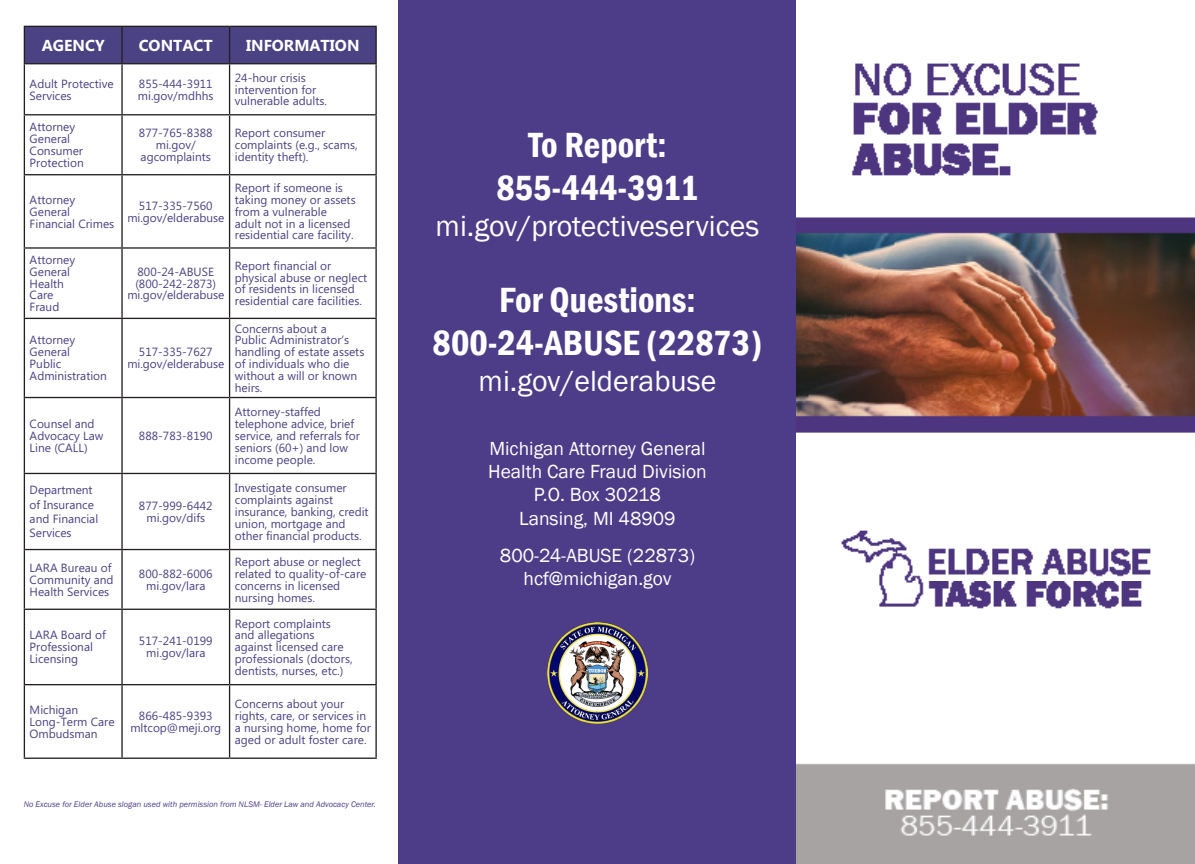
<style>
.page{position:relative;width:1195px;height:864px;background:#fff}
.page>*{position:absolute;margin:0;border:0;box-sizing:border-box;transform-origin:0 0}
.t1{font:600 condensed 36px "Franklin Gothic";color:#fff}
.t2{font:30px "Franklin Gothic";color:#fff}
.t3{font:19.5px/23.4px "Franklin Gothic";color:#fff;text-align:center}
.t4{font:700 15.9px "Microsoft Phags Pa";color:#fff}
.t5{font:11.85px/11.9px "Microsoft Phags Pa";color:#4b4283}
.t6{font:italic 8.25px "Franklin Gothic";color:#4d3d89}
</style>
<div class="page">
<div style="left:398px;top:0;width:398px;height:864px;background:#4d3d88"></div>
<div style="left:25px;top:27px;width:350px;height:36px;background:#4b4283"></div>
<hr style="left:24px;top:26px;width:98px;height:1px;background:#231f20">
<hr style="left:24px;top:27px;width:1px;height:36px;background:#231f20">
<hr style="left:122px;top:26px;width:108px;height:1px;background:#231f20">
<hr style="left:121px;top:27px;width:2px;height:36px;background:#231f20">
<hr style="left:230px;top:26px;width:147px;height:1px;background:#231f20">
<hr style="left:229px;top:27px;width:1px;height:36px;background:#231f20">
<hr style="left:375px;top:27px;width:2px;height:36px;background:#231f20">
<hr style="left:24px;top:63px;width:98px;height:1px;background:#231f20">
<hr style="left:24px;top:64px;width:1px;height:50px;background:#231f20">
<hr style="left:122px;top:63px;width:108px;height:1px;background:#231f20">
<hr style="left:121px;top:64px;width:2px;height:50px;background:#231f20">
<hr style="left:230px;top:63px;width:147px;height:1px;background:#231f20">
<hr style="left:229px;top:64px;width:1px;height:50px;background:#231f20">
<hr style="left:375px;top:64px;width:2px;height:50px;background:#231f20">
<hr style="left:24px;top:114px;width:98px;height:1px;background:#231f20">
<hr style="left:24px;top:115px;width:1px;height:59px;background:#231f20">
<hr style="left:122px;top:114px;width:108px;height:1px;background:#231f20">
<hr style="left:121px;top:115px;width:2px;height:59px;background:#231f20">
<hr style="left:230px;top:114px;width:147px;height:1px;background:#231f20">
<hr style="left:229px;top:115px;width:1px;height:59px;background:#231f20">
<hr style="left:375px;top:115px;width:2px;height:59px;background:#231f20">
<hr style="left:24px;top:174px;width:98px;height:1px;background:#231f20">
<hr style="left:24px;top:175px;width:1px;height:72px;background:#231f20">
<hr style="left:122px;top:174px;width:108px;height:1px;background:#231f20">
<hr style="left:121px;top:175px;width:2px;height:72px;background:#231f20">
<hr style="left:230px;top:174px;width:147px;height:1px;background:#231f20">
<hr style="left:229px;top:175px;width:1px;height:72px;background:#231f20">
<hr style="left:375px;top:175px;width:2px;height:72px;background:#231f20">
<hr style="left:24px;top:247px;width:98px;height:2px;background:#231f20">
<hr style="left:24px;top:249px;width:1px;height:69px;background:#231f20">
<hr style="left:122px;top:247px;width:108px;height:2px;background:#231f20">
<hr style="left:121px;top:249px;width:2px;height:69px;background:#231f20">
<hr style="left:230px;top:247px;width:147px;height:2px;background:#231f20">
<hr style="left:229px;top:249px;width:1px;height:69px;background:#231f20">
<hr style="left:375px;top:249px;width:2px;height:69px;background:#231f20">
<hr style="left:24px;top:318px;width:98px;height:1px;background:#231f20">
<hr style="left:24px;top:319px;width:1px;height:78px;background:#231f20">
<hr style="left:122px;top:318px;width:108px;height:1px;background:#231f20">
<hr style="left:121px;top:319px;width:2px;height:78px;background:#231f20">
<hr style="left:230px;top:318px;width:147px;height:1px;background:#231f20">
<hr style="left:229px;top:319px;width:1px;height:78px;background:#231f20">
<hr style="left:375px;top:319px;width:2px;height:78px;background:#231f20">
<hr style="left:24px;top:397px;width:98px;height:1px;background:#231f20">
<hr style="left:24px;top:398px;width:1px;height:75px;background:#231f20">
<hr style="left:122px;top:397px;width:108px;height:1px;background:#231f20">
<hr style="left:121px;top:398px;width:2px;height:75px;background:#231f20">
<hr style="left:230px;top:397px;width:147px;height:1px;background:#231f20">
<hr style="left:229px;top:398px;width:1px;height:75px;background:#231f20">
<hr style="left:375px;top:398px;width:2px;height:75px;background:#231f20">
<hr style="left:24px;top:473px;width:98px;height:1px;background:#231f20">
<hr style="left:24px;top:474px;width:1px;height:75px;background:#231f20">
<hr style="left:122px;top:473px;width:108px;height:1px;background:#231f20">
<hr style="left:121px;top:474px;width:2px;height:75px;background:#231f20">
<hr style="left:230px;top:473px;width:147px;height:1px;background:#231f20">
<hr style="left:229px;top:474px;width:1px;height:75px;background:#231f20">
<hr style="left:375px;top:474px;width:2px;height:75px;background:#231f20">
<hr style="left:24px;top:549px;width:98px;height:1px;background:#231f20">
<hr style="left:24px;top:550px;width:1px;height:59px;background:#231f20">
<hr style="left:122px;top:549px;width:108px;height:1px;background:#231f20">
<hr style="left:121px;top:550px;width:2px;height:59px;background:#231f20">
<hr style="left:230px;top:549px;width:147px;height:1px;background:#231f20">
<hr style="left:229px;top:550px;width:1px;height:59px;background:#231f20">
<hr style="left:375px;top:550px;width:2px;height:59px;background:#231f20">
<hr style="left:24px;top:609px;width:98px;height:1px;background:#231f20">
<hr style="left:24px;top:610px;width:1px;height:74px;background:#231f20">
<hr style="left:122px;top:609px;width:108px;height:1px;background:#231f20">
<hr style="left:121px;top:610px;width:2px;height:74px;background:#231f20">
<hr style="left:230px;top:609px;width:147px;height:1px;background:#231f20">
<hr style="left:229px;top:610px;width:1px;height:74px;background:#231f20">
<hr style="left:375px;top:610px;width:2px;height:74px;background:#231f20">
<hr style="left:24px;top:684px;width:98px;height:1px;background:#231f20">
<hr style="left:24px;top:685px;width:1px;height:73px;background:#231f20">
<hr style="left:122px;top:684px;width:108px;height:1px;background:#231f20">
<hr style="left:121px;top:685px;width:2px;height:73px;background:#231f20">
<hr style="left:230px;top:684px;width:147px;height:1px;background:#231f20">
<hr style="left:229px;top:685px;width:1px;height:73px;background:#231f20">
<hr style="left:375px;top:685px;width:2px;height:73px;background:#231f20">
<hr style="left:24px;top:758px;width:98px;height:1px;background:#231f20">
<hr style="left:122px;top:758px;width:108px;height:1px;background:#231f20">
<hr style="left:230px;top:758px;width:147px;height:1px;background:#231f20">
<img style="left:547px;top:623px;width:101px;height:100px">
<img style="left:796px;top:63px;width:399px;height:801px">
<p class="t4" style="left:42px;top:34px;width:64px">AGENCY</p>
<p class="t4" style="left:139px;top:34px;width:76px">CONTACT</p>
<p class="t4" style="left:246px;top:34px;width:115px">INFORMATION</p>
<p class="t5" style="left:30px;top:77px;width:85px">Adult Protective<br>Services</p>
<p class="t5" style="left:139px;top:77px;width:75px">855-444-3911</p>
<p class="t5" style="left:235px;top:71px;width:94px">24-hour crisis intervention for vulnerable adults.</p>
<p class="t5" style="left:138px;top:89px;width:77px">mi.gov/mdhhs</p>
<p class="t5" style="left:30px;top:121px;width:56px">Attorney<br>General<br>Consumer<br>Protection</p>
<p class="t5" style="left:139px;top:126px;width:75px;text-align:center">877-765-8388 mi.gov/ agcomplaints</p>
<p class="t5" style="left:235px;top:126px;width:124px">Report consumer complaints (e.g., scams, identity theft).</p>
<p class="t5" style="left:30px;top:193px;width:86px">Attorney<br>General<br>Financial Crimes</p>
<p class="t5" style="left:139px;top:199px;width:75px">517-335-7560</p>
<p class="t5" style="left:235px;top:181px;width:122px">Report if someone is taking money or assets from a vulnerable adult not in a licensed residential care facility.</p>
<p class="t5" style="left:127px;top:211px;width:98px">mi.gov/elderabuse</p>
<p class="t5" style="left:30px;top:253px;width:47px">Attorney<br>General<br>Health<br>Care<br>Fraud</p>
<p class="t5" style="left:135px;top:265px;width:82px">800-24-ABUSE (800-242-2873)</p>
<p class="t5" style="left:127px;top:289px;width:98px">mi.gov/elderabuse</p>
<p class="t5" style="left:30px;top:334px;width:79px">Attorney<br>General<br>Public<br>Administration</p>
<p class="t5" style="left:139px;top:346px;width:75px">517-335-7627</p>
<p class="t5" style="left:127px;top:358px;width:98px">mi.gov/elderabuse</p>
<p class="t5" style="left:30px;top:417px;width:75px">Counsel and<br>Advocacy Law<br>Line (CALL)</p>
<p class="t5" style="left:30px;top:483px;width:70px;line-height:14.2px">Department of Insurance and Financial<br>Services</p>
<p class="t5" style="left:139px;top:429px;width:75px">888-783-8190</p>
<p class="t5" style="left:139px;top:499px;width:75px;text-align:center">877-999-6442 mi.gov/difs</p>
<p class="t5" style="left:30px;top:561px;width:85px">LARA Bureau of<br>Community and<br>Health Services</p>
<p class="t5" style="left:139px;top:567px;width:75px;text-align:center">800-882-6006 mi.gov/lara</p>
<p class="t5" style="left:30px;top:629px;width:78px">LARA Board of<br>Professional<br>Licensing</p>
<p class="t5" style="left:139px;top:635px;width:75px">517-241-0199</p>
<p class="t5" style="left:146px;top:647px;width:61px">mi.gov/lara</p>
<p class="t5" style="left:30px;top:703px;width:86px">Michigan<br>Long-Term Care<br>Ombudsman</p>
<p class="t5" style="left:130px;top:709px;width:92px;text-align:center">866-485-9393 mltcop@meji.org</p>
<p class="t5" style="left:235px;top:259px;width:134px">Report financial or physical abuse or neglect of residents in licensed residential care facilities.</p>
<p class="t5" style="left:235px;top:322px;width:131px">Concerns about a<br>Public Administrator’s handling of estate assets of individuals who die without a will or known heirs.</p>
<p class="t5" style="left:235px;top:405px;width:127px">Attorney-staffed telephone advice, brief service, and referrals for seniors (60+) and low income people.</p>
<p class="t5" style="left:235px;top:481px;width:135px">Investigate consumer complaints against insurance, banking, credit union, mortgage and other financial products.</p>
<p class="t5" style="left:235px;top:555px;width:133px">Report abuse or neglect related to quality-of-care concerns in licensed nursing homes.</p>
<p class="t5" style="left:235px;top:617px;width:119px">Report complaints and allegations against licensed care professionals (doctors, dentists, nurses, etc.)</p>
<p class="t5" style="left:235px;top:697px;width:137px">Concerns about your rights, care, or services in a nursing home, home for aged or adult foster care.</p>
<p class="t6" style="left:24px;top:799px;width:353px">No Excuse for Elder Abuse slogan used with permission from NLSM- Elder Law and Advocacy Center.</p>
<p class="t1" style="left:528px;top:121px;width:140px">To Report:</p>
<p class="t1" style="left:496px;top:164px;width:204px">855-444-3911</p>
<p class="t2" style="left:436px;top:208px;width:325px">mi.gov/protectiveservices</p>
<p class="t1" style="left:499px;top:276px;width:198px">For Questions:</p>
<p class="t1" style="left:433px;top:319px;width:331px">800-24-ABUSE (22873)</p>
<p class="t2" style="left:479px;top:362px;width:239px">mi.gov/elderabuse</p>
<p class="t3" style="left:488px;top:437px;width:220px">Michigan Attorney General<br>Health Care Fraud Division<br>P.O. Box 30218<br>Lansing, MI 48909</p>
<p class="t3" style="left:500px;top:544px;width:197px">800-24-ABUSE (22873)</p>
<p class="t3" style="left:523px;top:567px;width:149px">hcf@michigan.gov</p>
</div>
